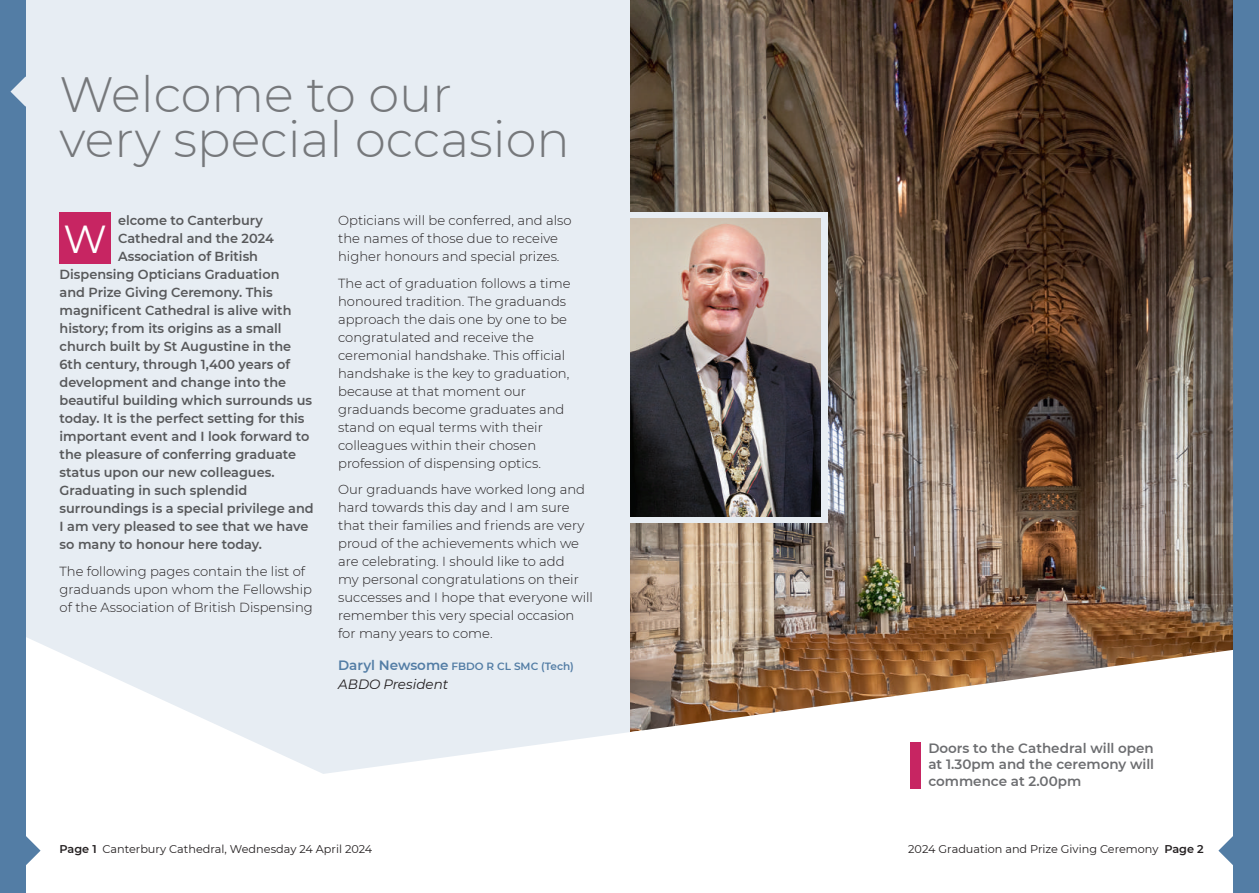
<style>
.page{position:relative;width:1259px;height:893px;background:#fff}
.page>*{position:absolute;margin:0;border:0;box-sizing:border-box;transform-origin:0 0}
.t1{font:300 49.5px/45px "Montserrat";color:#76787b}
.t2{font:39px "Montserrat";color:#fff}
.t3{font:600 13.5px/16.5px "Montserrat";color:#6c6d70;text-align:justify}
.t4{font:italic 13.5px "Montserrat";color:#231f20}
.t5{font:300 13.2px/18px "Montserrat";color:#231f20}
.t6{font:600 13.2px "Montserrat";color:#57585a}
.t7{font:11.25px "Montserrat";color:#231f20}
.t8{font:600 10.5px "Montserrat";color:#537da5}
.s1{font-size:13.5px}
.s2{font-weight:600}
</style>
<div class="page">
<img style="left:629px;top:0;width:604px;height:646px">
<svg style="left:642px;top:646px;width:591px;height:85px"></svg>
<div style="left:608px;top:213px;width:219px;height:310px;background:#e7edf3"></div>
<img style="left:630px;top:219px;width:191px;height:298px">
<div style="left:1233px;top:0;width:26px;height:893px;background:#537da5"></div>
<svg style="left:1218px;top:836px;width:15px;height:29px"></svg>
<div style="left:910px;top:742px;width:11px;height:47px;background:#c72562"></div>
<div style="left:0;top:0;width:629px;height:893px;background:#e7edf3"></div>
<svg style="left:26px;top:625px;width:616px;height:268px;fill:#fff"></svg>
<div style="left:0;top:0;width:26px;height:893px;background:#537da5"></div>
<svg style="left:26px;top:836px;width:15px;height:30px"></svg>
<svg style="left:10px;top:77px;width:16px;height:30px"></svg>
<div style="left:60px;top:213px;width:51px;height:51px;background:#c72562"></div>
<h1 class="t1" style="left:60px;top:71px;width:512px">Welcome to our<br>very special occasion</h1>
<p class="t6" style="left:118px;top:213px;width:146px">elcome to Canterbury</p>
<p class="t6" style="left:118px;top:231px;width:157px">Cathedral and the 2024</p>
<p class="t6" style="left:118px;top:249px;width:141px">Association of British</p>
<p class="t6" style="left:60px;top:267px;width:221px">Dispensing Opticians Graduation</p>
<p class="t6" style="left:60px;top:285px;width:215px">and Prize Giving Ceremony. This</p>
<p class="t6" style="left:60px;top:303px;width:233px">magnificent Cathedral is alive with</p>
<p class="t6" style="left:60px;top:321px;width:223px">history; from its origins as a small</p>
<p class="t6" style="left:60px;top:339px;width:233px">church built by St Augustine in the</p>
<p class="t6" style="left:60px;top:357px;width:232px">6th century, through 1,400 years of</p>
<p class="t6" style="left:60px;top:375px;width:228px">development and change into the</p>
<p class="t6" style="left:60px;top:393px;width:254px">beautiful building which surrounds us</p>
<p class="t6" style="left:60px;top:411px;width:246px">today. It is the perfect setting for this</p>
<p class="t6" style="left:60px;top:429px;width:251px">important event and I look forward to</p>
<p class="t6" style="left:60px;top:447px;width:238px">the pleasure of conferring graduate</p>
<p class="t6" style="left:60px;top:465px;width:216px">status upon our new colleagues.</p>
<p class="t6" style="left:60px;top:483px;width:189px">Graduating in such splendid</p>
<p class="t6" style="left:60px;top:501px;width:256px">surroundings is a special privilege and</p>
<p class="t6" style="left:60px;top:519px;width:250px">I am very pleased to see that we have</p>
<p class="t6" style="left:60px;top:537px;width:204px">so many to honour here today.</p>
<p class="t5" style="left:60px;top:562px;width:255px">The following pages contain the list of graduands upon whom the Fellowship of the Association of British Dispensing</p>
<h2 class="t2" style="left:63px;top:215px;width:45px">W</h2>
<p class="t5" style="left:338px;top:212px;width:235px">Opticians will be conferred, and also the names of those due to receive higher honours and special prizes.</p>
<p class="t5" style="left:338px;top:274px;width:234px">The act of graduation follows a time honoured tradition. The graduands approach the dais one by one to be congratulated and receive the ceremonial handshake. This official handshake is the key to graduation, because at that moment our graduands become graduates and stand on equal terms with their colleagues within their chosen profession of dispensing optics.</p>
<p class="t5" style="left:338px;top:481px;width:256px">Our graduands have worked long and hard towards this day and I am sure that their families and friends are very proud of the achievements which we are celebrating. I should like to add<br>my personal congratulations on their successes and I hope that everyone will remember this very special occasion for many years to come.</p>
<p class="t8" style="left:338px;top:660px;width:237px"><span class="s1">Daryl Newsome</span> FBDO R CL SMC (Tech)</p>
<p class="t4" style="left:338px;top:675px;width:112px">ABDO President</p>
<p class="t7" style="left:60px;top:842px;width:314px"><span class="s2">Page 1</span> Canterbury Cathedral, Wednesday 24 April 2024</p>
<p class="t3" style="left:928px;top:740px;width:227px">Doors to the Cathedral will open at 1.30pm and the ceremony will commence at 2.00pm</p>
<p class="t7" style="left:908px;top:842px;width:297px">2024 Graduation and Prize Giving Ceremony <span class="s2">Page 2</span></p>
</div>
